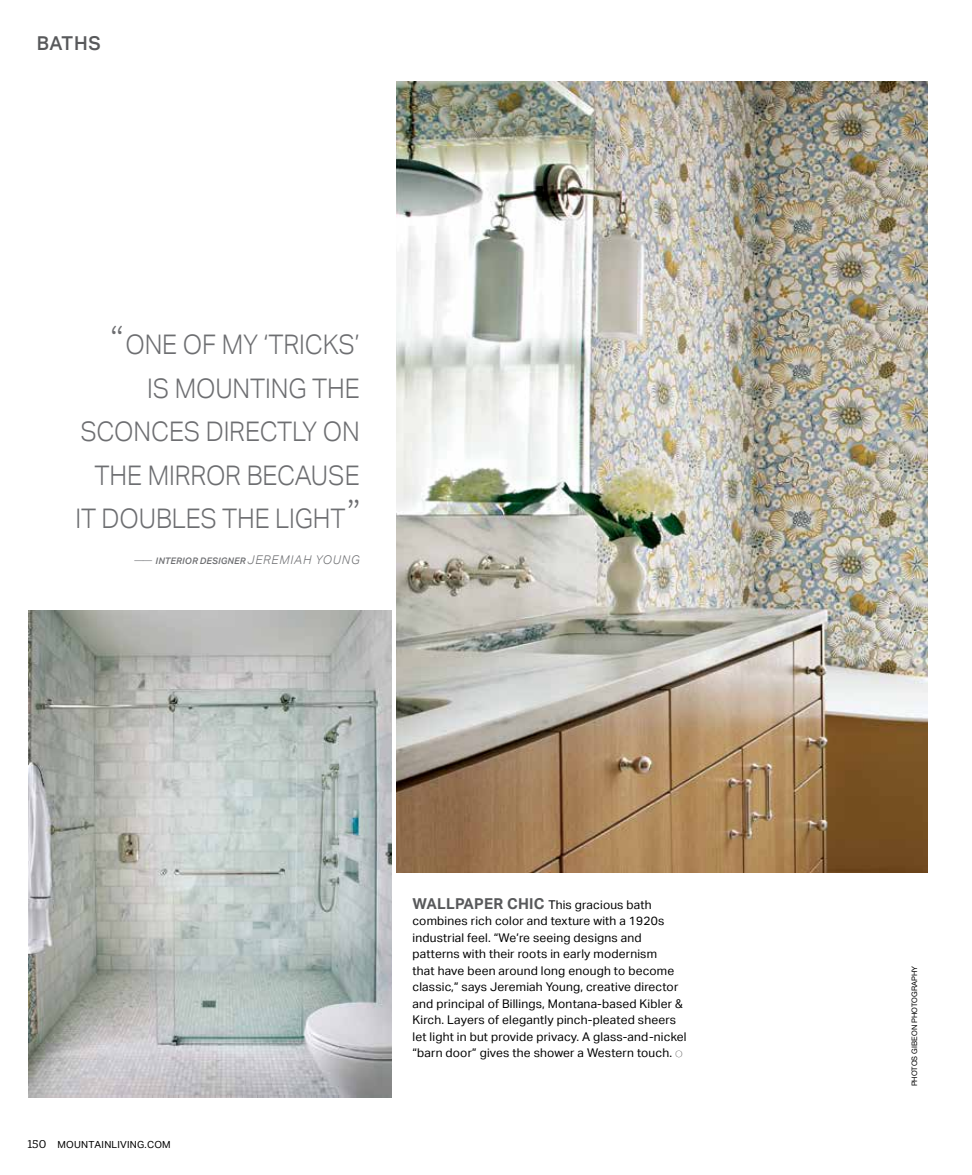
<style>
.page{position:relative;width:972px;height:1175px;background:#fff}
.page>*{position:absolute;margin:0;border:0;box-sizing:border-box;transform-origin:0 0}
.t1{font:300 27px/43.5px "Aktiv Grotesk";letter-spacing:-.005em;color:#6d6e71;text-align:right;scale:.95 1}
.t2{font:500 19.2px "Aktiv Grotesk";letter-spacing:.035em;color:#58595b}
.t3{font:12px/16.5px "Aktiv Grotesk";letter-spacing:.015em;color:#000}
.t4{font:9.75px "Aktiv Grotesk";letter-spacing:.02em;color:#000}
.t5{font:italic 500 9px "Aktiv Grotesk";letter-spacing:.025em;color:#6d6e71}
.t6{font:7.5px "Helvetica Neue";color:#000}
.s1{font-family:"Mokoko";font-size:36px}
.s2{font-weight:300;font-style:normal}
.s3{font-weight:300;font-size:12px}
.s4{font-family:"Yorkten Slab Nor Reg";font-size:11.25px}
.s5{font-weight:700;font-size:15px;color:#58595b}
.s6{font-family:"Aktiv Grotesk Ex Hair";font-size:11.85px}
</style>
<div class="page">
<img style="left:396px;top:81px;width:531px;height:791px">
<img style="left:28px;top:610px;width:364px;height:487px">
<h2 class="t2" style="left:37px;top:33px;width:66px">BATHS</h2>
<h1 class="t1" style="left:76px;top:323px;width:301px"><span class="s1">“</span>ONE OF MY ‘TRICKS’<br>IS MOUNTING THE<br>SCONCES DIRECTLY ON<br>THE MIRROR BECAUSE<br>IT DOUBLES THE LIGHT<span class="s1">”</span></h1>
<p class="t5" style="left:135px;top:555px;width:227px"><span class="s2">——</span> INTERIOR DESIGNER <span class="s3">JEREMIAH YOUNG</span></p>
<p class="t4" style="left:27px;top:1138px;width:145px"><span class="s4">150</span> MOUNTAINLIVING.COM</p>
<p class="t3" style="left:413px;top:896px;width:276px"><span class="s5">WALLPAPER CHIC</span> This gracious bath combines rich color and texture with a 1920s industrial feel. “We’re seeing designs and patterns with their roots in early modernism<br>that have been around long enough to become classic,” says Jeremiah Young, creative director and principal of Billings, Montana-based Kibler &amp; Kirch. Layers of elegantly pinch-pleated sheers let light in but provide privacy. A glass-and-nickel “barn door” gives the shower a Western touch. <span class="s6">o</span></p>
<p class="t6" style="left:909px;top:1086px;width:122px;rotate:-90deg">PHOTOS GIBEON PHOTOGRAPHY</p>
</div>
